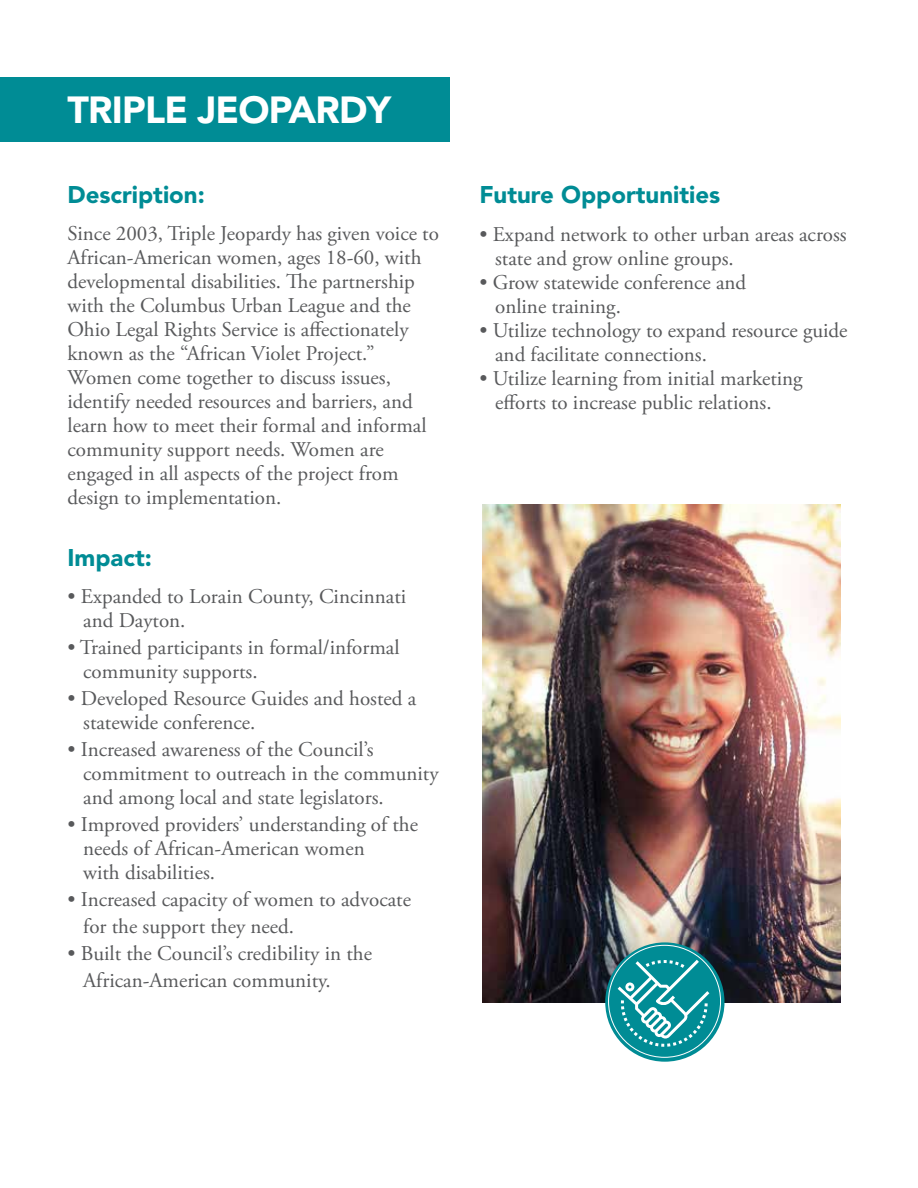
<style>
.page{position:relative;width:918px;height:1188px;background:#fff}
.page>*{position:absolute;margin:0;border:0;box-sizing:border-box;transform-origin:0 0}
.t1{font:900 37.5px "Avenir LT Std";letter-spacing:-.02em;color:#fff}
.t2{font:900 24px "Avenir LT Std";color:#008c95}
.t3{font:21px/24px "Adobe Garamond Pro";color:#58595b}
</style>
<div class="page">
<img style="left:482px;top:505px;width:358px;height:497px">
<svg style="left:605px;top:942px;width:120px;height:120px;background:#1c969e"></svg>
<svg style="left:618px;top:960px;width:91px;height:87px;background:#35a3aa"></svg>
<div style="left:0;top:78px;width:450px;height:64px;background:#008c95"></div>
<h1 class="t1" style="left:68px;top:87px;width:325px">TRIPLE JEOPARDY</h1>
<p class="t2" style="left:68px;top:180px;width:139px">Description:</p>
<p class="t3" style="left:68px;top:222px;width:373px">Since 2003, Triple Jeopardy has given voice to African-American women, ages 18-60, with developmental disabilities. The partnership with the Columbus Urban League and the Ohio Legal Rights Service is affectionately known as the “African Violet Project.” Women come together to discuss issues, identify needed resources and barriers, and learn how to meet their formal and informal community support needs. Women are engaged in all aspects of the project from design to implementation.</p>
<p class="t2" style="left:68px;top:543px;width:86px">Impact:</p>
<p class="t3" style="left:83px;top:585px;width:324px;text-indent:-16px">• Expanded to Lorain County, Cincinnati and Dayton.</p>
<p class="t3" style="left:83px;top:636px;width:318px;text-indent:-16px">• Trained participants in formal/informal community supports.</p>
<p class="t3" style="left:83px;top:687px;width:334px;text-indent:-16px">• Developed Resource Guides and hosted a statewide conference.</p>
<p class="t3" style="left:83px;top:738px;width:357px;text-indent:-16px">• Increased awareness of the Council’s commitment to outreach in the community and among local and state legislators.</p>
<p class="t3" style="left:83px;top:813px;width:336px;text-indent:-16px">• Improved providers’ understanding of the needs of African-American women<br>with disabilities.</p>
<p class="t3" style="left:83px;top:887px;width:329px;line-height:27px;text-indent:-16px">• Increased capacity of women to advocate for the support they need.</p>
<p class="t3" style="left:83px;top:941px;width:290px;line-height:27px;text-indent:-16px">• Built the Council’s credibility in the<br>African-American community.</p>
<p class="t2" style="left:479px;top:181px;width:242px">Future Opportunities</p>
<p class="t3" style="left:495px;top:223px;width:353px;text-indent:-16px">• Expand network to other urban areas across state and grow online groups.</p>
<p class="t3" style="left:495px;top:271px;width:253px;text-indent:-16px">• Grow statewide conference and online training.</p>
<p class="t3" style="left:495px;top:319px;width:354px;text-indent:-16px">• Utilize technology to expand resource guide and facilitate connections.</p>
<p class="t3" style="left:495px;top:367px;width:309px;text-indent:-16px">• Utilize learning from initial marketing efforts to increase public relations.</p>
</div>
